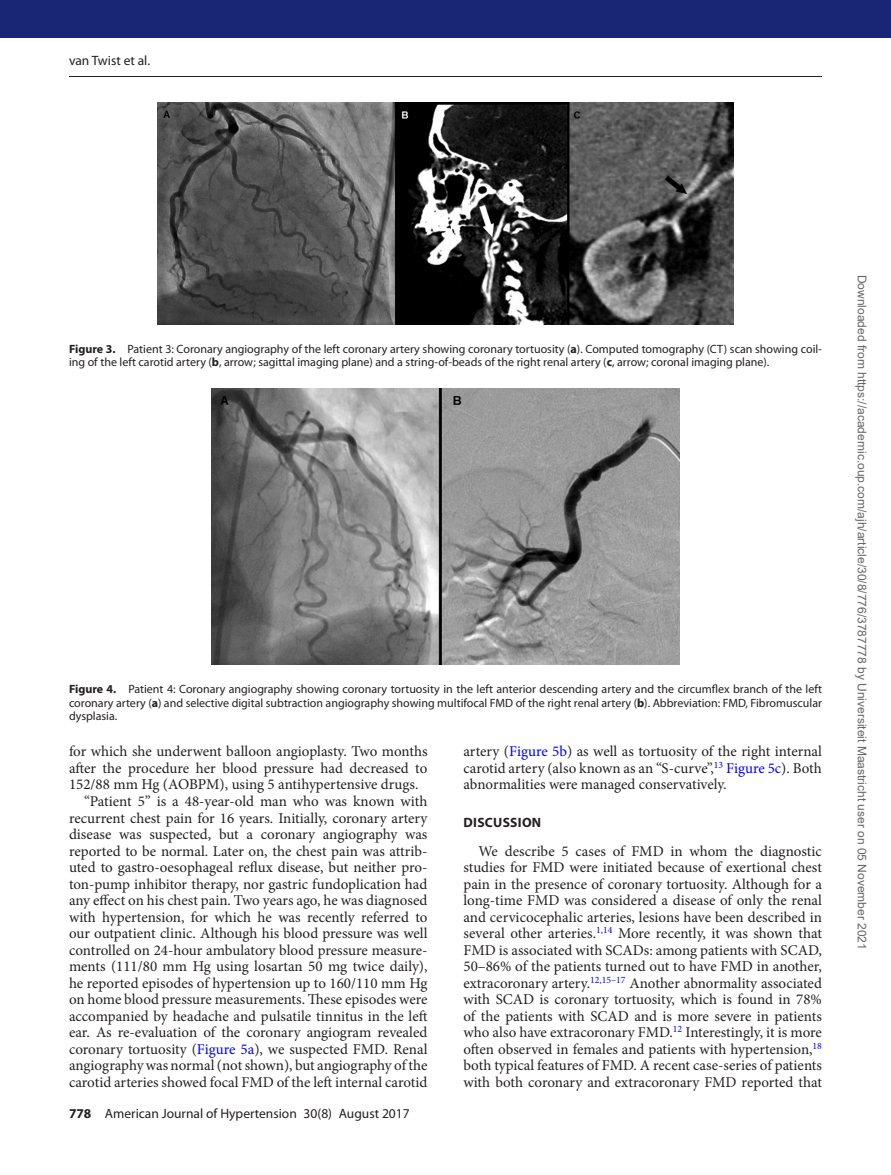
<style>
.page{position:relative;width:891px;height:1175px;background:#fff}
.page>*{position:absolute;margin:0;border:0;box-sizing:border-box;transform-origin:0 0}
.t1{font:15px/16.5px "Minion Pro";color:#231f20;text-align:justify}
.t2{font:13.5px "Myriad Pro";color:#231f20}
.t3{font:700 13.5px "Myriad Pro";letter-spacing:.02em;color:#231f20}
.t4{font:12px/13.5px "Myriad Pro";color:#231f20}
.t5{font:12px "Arial";color:#666}
.s1{font-weight:700}
.s2{color:#00f}
</style>
<div class="page">
<hr style="left:69px;top:76px;width:753px;height:1px;background:#231f20">
<div style="left:0;top:0;width:891px;height:38px;background:#192575"></div>
<img style="left:157px;top:102px;width:576px;height:222px">
<img style="left:211px;top:388px;width:468px;height:276px">
<p class="t2" style="left:69px;top:52px;width:83px">van Twist et al.</p>
<p class="t4" style="left:69px;top:342px;width:754px"><span class="s1">Figure 3.</span> Patient 3: Coronary angiography of the left coronary artery showing coronary tortuosity (<span class="s1">a</span>). Computed tomography (CT) scan showing coil&shy;ing of the left carotid artery (<span class="s1">b</span>, arrow; sagittal imaging plane) and a string-of-beads of the right renal artery (<span class="s1">c</span>, arrow; coronal imaging plane).</p>
<p class="t4" style="left:69px;top:682px;width:754px;text-align:justify"><span class="s1">Figure 4.</span> Patient 4: Coronary angiography showing coronary tortuosity in the left anterior descending artery and the circumflex branch of the left coronary artery (<span class="s1">a</span>) and selective digital subtraction angiography showing multifocal FMD of the right renal artery (<span class="s1">b</span>). Abbreviation: FMD, Fibromuscular dysplasia.</p>
<p class="t1" style="left:69px;top:743px;width:360px">for which she underwent balloon angioplasty. Two months</p>
<p class="t1" style="left:69px;top:760px;width:360px">after the procedure her blood pressure had decreased to</p>
<p class="t1" style="left:69px;top:776px;width:351px">152/88 mm Hg (AOBPM), using 5 antihypertensive drugs.</p>
<p class="t1" style="left:84px;top:793px;width:345px">“Patient 5” is a 48-year-old man who was known with</p>
<p class="t1" style="left:69px;top:809px;width:360px">recurrent chest pain for 16 years. Initially, coronary artery</p>
<p class="t1" style="left:69px;top:826px;width:360px">disease was suspected, but a coronary angiography was</p>
<p class="t1" style="left:69px;top:842px;width:360px">reported to be normal. Later on, the chest pain was attrib-</p>
<p class="t1" style="left:69px;top:859px;width:360px">uted to gastro-oesophageal reflux disease, but neither pro-</p>
<p class="t1" style="left:69px;top:875px;width:360px">ton-pump inhibitor therapy, nor gastric fundoplication had</p>
<p class="t1" style="left:69px;top:892px;width:360px">any effect on his chest pain. Two years ago, he was diagnosed</p>
<p class="t1" style="left:69px;top:908px;width:360px">with hypertension, for which he was recently referred to</p>
<p class="t1" style="left:69px;top:925px;width:360px">our outpatient clinic. Although his blood pressure was well</p>
<p class="t1" style="left:69px;top:941px;width:360px">controlled on 24-hour ambulatory blood pressure measure-</p>
<p class="t1" style="left:69px;top:958px;width:360px">ments (111/80 mm Hg using losartan 50 mg twice daily),</p>
<p class="t1" style="left:69px;top:974px;width:360px">he reported episodes of hypertension up to 160/110 mm Hg</p>
<p class="t1" style="left:69px;top:991px;width:360px">on home blood pressure measurements. These episodes were</p>
<p class="t1" style="left:69px;top:1007px;width:360px">accompanied by headache and pulsatile tinnitus in the left</p>
<p class="t1" style="left:69px;top:1024px;width:360px">ear. As re-evaluation of the coronary angiogram revealed</p>
<p class="t1" style="left:69px;top:1040px;width:360px">coronary tortuosity (<span class="s2">Figure 5a</span>), we suspected FMD. Renal</p>
<p class="t1" style="left:69px;top:1057px;width:360px">angiography was normal (not shown), but angiography of the</p>
<p class="t1" style="left:69px;top:1073px;width:360px">carotid arteries showed focal FMD of the left internal carotid</p>
<p class="t2" style="left:69px;top:1105px;width:342px"><span class="s1">778</span> American Journal of Hypertension 30(8) August 2017</p>
<p class="t1" style="left:463px;top:743px;width:360px">artery (<span class="s2">Figure 5b</span>) as well as tortuosity of the right internal carotid artery (also known as an “S-curve”,<sup>13</sup> <span class="s2">Figure 5c</span>). Both abnormalities were managed conservatively.</p>
<p class="t3" style="left:464px;top:813px;width:79px">DISCUSSION</p>
<p class="t1" style="left:463px;top:842px;width:360px;text-indent:15px">We describe 5 cases of FMD in whom the diagnostic studies for FMD were initiated because of exertional chest pain in the presence of coronary tortuosity. Although for a long-time FMD was considered a disease of only the renal and cervicocephalic arteries, lesions have been described in several other arteries.<sup>1</sup><sup>,</sup><sup>14</sup> More recently, it was shown that FMD is associated with SCADs: among patients with SCAD, 50–86% of the patients turned out to have FMD in another, extracoronary artery.<sup>12</sup><sup>,</sup><sup>15–17</sup> Another abnormality associated with SCAD is coronary tortuosity, which is found in 78% of the patients with SCAD and is more severe in patients who also have extracoronary FMD.<sup>12</sup> Interestingly, it is more often observed in females and patients with hypertension,<sup>18 </sup>both typical features of FMD. A recent case-series of patients with both coronary and extracoronary FMD reported that</p>
<p class="t5" style="left:866px;top:275px;width:676px;rotate:90deg">Downloaded from https://academic.oup.com/ajh/article/30/8/776/3787778 by Universiteit Maastricht user on 05 November 2021</p>
</div>
